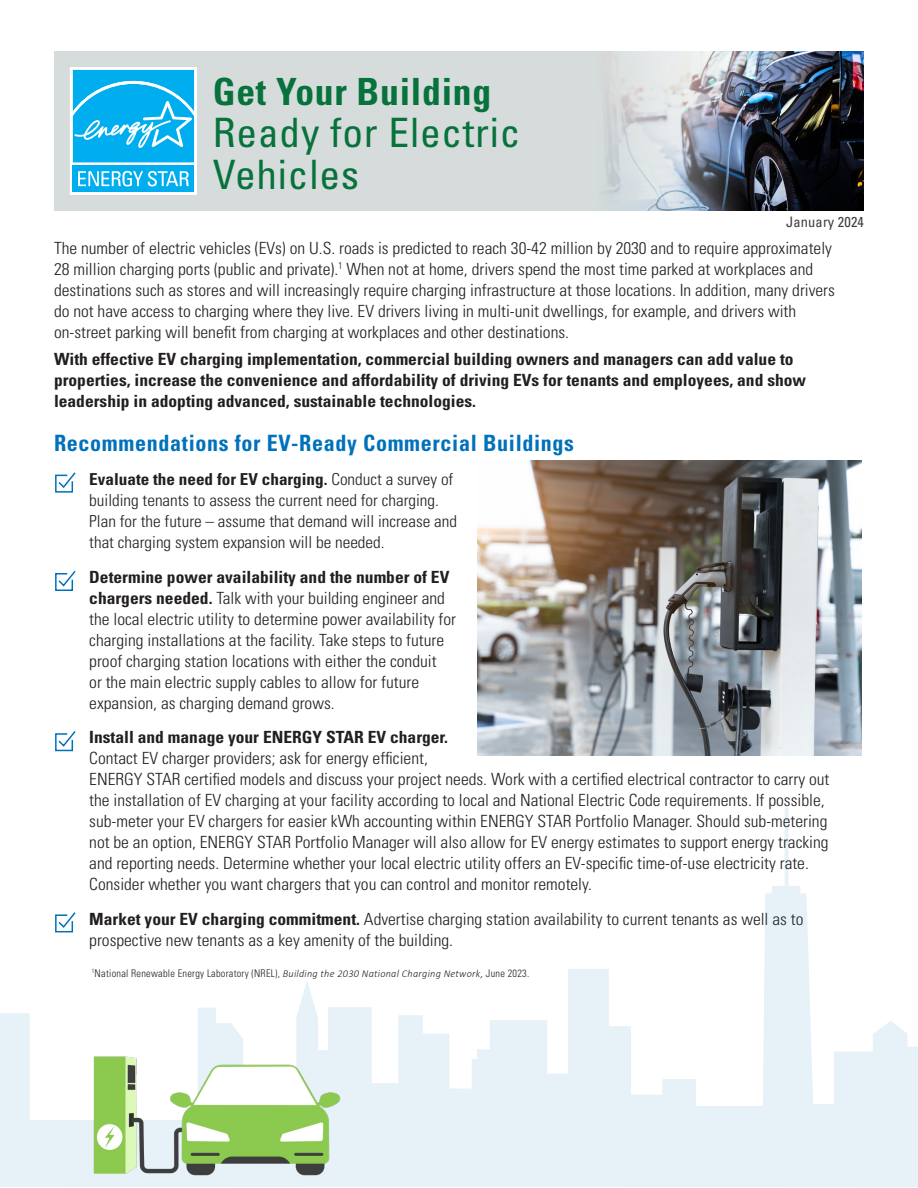
<style>
.page{position:relative;width:918px;height:1188px;background:#fff}
.page>*{position:absolute;margin:0;border:0;box-sizing:border-box;transform-origin:0 0}
.body_bulleted{font:condensed 40.5px/42px "Univers LT Std";letter-spacing:.02em;color:#07723c}
.body_bulleted-2{font:700 condensed 37.5px "Univers LT Std";letter-spacing:.02em;color:#07723c}
.heading_1_blue{font:700 condensed 22.5px "Univers LT Std";letter-spacing:.03em;color:#0071bb}
.body_bulleted-3{font:300 condensed 16.8px/21px "Univers LT Std";color:#231f20;scale:1.04 1}
.body_bulleted-4{font:700 condensed 16.8px/21px "Univers LT Std";color:#231f20;scale:1.04 1}
.body_bulleted-5{font:300 condensed 16.5px/21px "Univers LT Std";color:#231f20;scale:1.04 1}
.heading_1_blue-2{font:condensed 14.4px "Univers LT Std";letter-spacing:.01em;color:#3e3e3f}
.body_bulleted-6{font:300 condensed 10.5px "Univers LT Std";letter-spacing:.025em;color:#231f20}
.s1{font-weight:700}
.s2{font-family:"Calibri";font-style:italic;font-stretch:normal}
</style>
<div class="page">
<div style="left:54px;top:51px;width:554px;height:160px;background:#d6dcdc"></div>
<img style="left:760px;top:51px;width:104px;height:160px">
<img style="left:605px;top:51px;width:155px;height:160px">
<svg style="left:70px;top:67px;width:127px;height:128px;background:#3bc0f2"></svg>
<img style="left:477px;top:460px;width:384px;height:296px">
<svg style="left:55px;top:472px;width:21px;height:21px"></svg>
<svg style="left:55px;top:570px;width:21px;height:21px"></svg>
<svg style="left:55px;top:731px;width:21px;height:21px"></svg>
<svg style="left:0;top:808px;width:918px;height:379px"></svg>
<img style="left:33px;top:971px;width:355px;height:216px">
<p class="body_bulleted-2" style="left:213px;top:69px;width:280px">Get Your Building</p>
<p class="body_bulleted" style="left:213px;top:111px;width:309px">Ready for Electric<br>Vehicles</p>
<p class="heading_1_blue-2" style="left:786px;top:213px;width:79px">January 2024</p>
<p class="body_bulleted-3" style="left:54px;top:237px;width:752px">The number of electric vehicles (EVs) on U.S. roads is predicted to reach 30-42 million by 2030 and to require approximately 28 million charging ports (public and private).<sup>1</sup> When not at home, drivers spend the most time parked at workplaces and destinations such as stores and will increasingly require charging infrastructure at those locations. In addition, many drivers do not have access to charging where they live. EV drivers living in multi-unit dwellings, for example, and drivers with on-street parking will benefit from charging at workplaces and other destinations.</p>
<p class="body_bulleted-4" style="left:54px;top:349px;width:725px">With effective EV charging implementation, commercial building owners and managers can add value to properties, increase the convenience and affordability of driving EVs for tenants and employees, and show leadership in adopting advanced, sustainable technologies.</p>
<p class="heading_1_blue" style="left:54px;top:429px;width:522px">Recommendations for EV-Ready Commercial Buildings</p>
<p class="body_bulleted-5" style="left:89px;top:469px;width:355px"><span class="s1">Evaluate the need for EV charging.</span> Conduct a survey of building tenants to assess the current need for charging.<br>Plan for the future – assume that demand will increase and that charging system expansion will be needed.</p>
<p class="body_bulleted-3" style="left:89px;top:567px;width:354px"><span class="s1">Determine power availability and the number of EV chargers needed.</span> Talk with your building engineer and the local electric utility to determine power availability for charging installations at the facility. Take steps to future proof charging station locations with either the conduit<br>or the main electric supply cables to allow for future expansion, as charging demand grows.</p>
<p class="body_bulleted-3" style="left:89px;top:727px;width:713px"><span class="s1">Install and manage your ENERGY STAR EV charger.<br></span>Contact EV charger providers; ask for energy efficient,<br>ENERGY STAR certified models and discuss your project needs. Work with a certified electrical contractor to carry out the installation of EV charging at your facility according to local and National Electric Code requirements. If possible, sub-meter your EV chargers for easier kWh accounting within ENERGY STAR Portfolio Manager. Should sub-metering not be an option, ENERGY STAR Portfolio Manager will also allow for EV energy estimates to support energy tracking and reporting needs. Determine whether your local electric utility offers an EV-specific time-of-use electricity rate.<br>Consider whether you want chargers that you can control and monitor remotely.</p>
<p class="body_bulleted-3" style="left:89px;top:909px;width:688px"><span class="s1">Market your EV charging commitment.</span> Advertise charging station availability to current tenants as well as to prospective new tenants as a key amenity of the building.</p>
<p class="body_bulleted-6" style="left:92px;top:967px;width:439px"><sup>1</sup>National Renewable Energy Laboratory (NREL), <span class="s2">Building the 2030 National Charging Network,</span> June 2023.</p>
</div>
